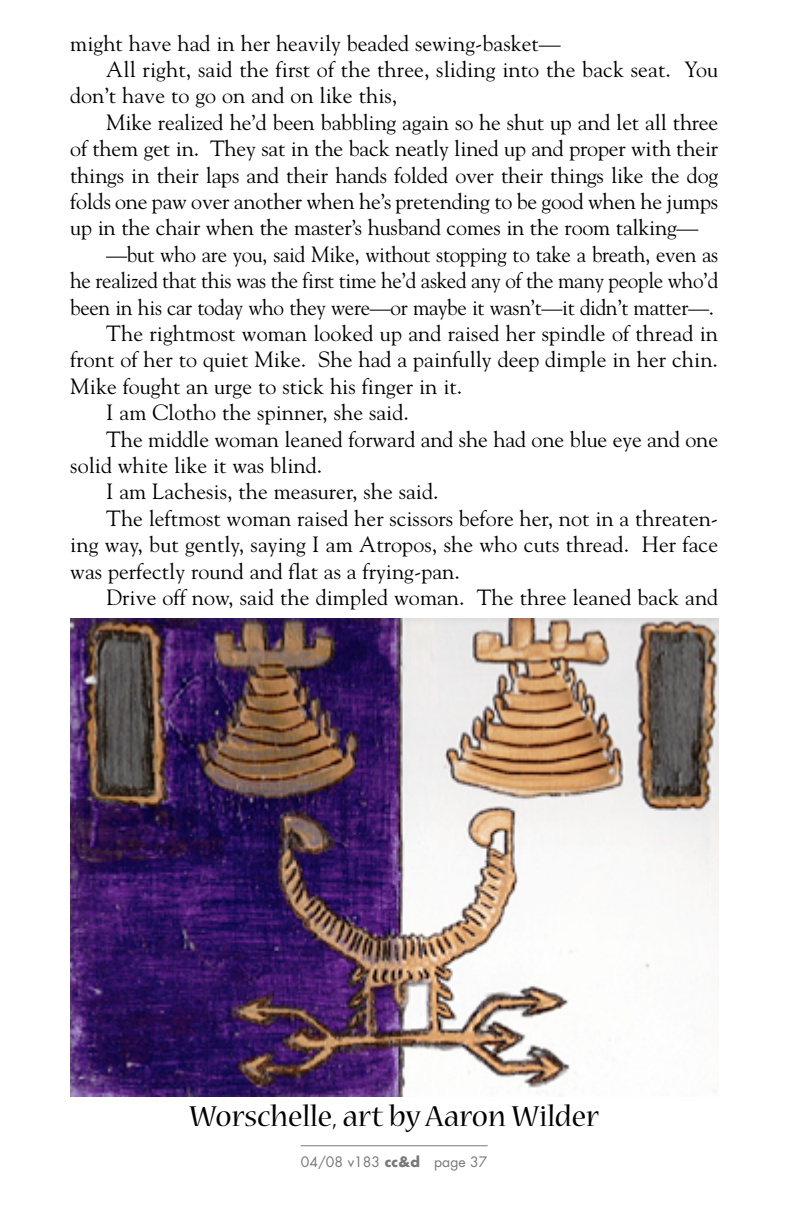
<style>
.page{position:relative;width:792px;height:1224px;background:#fff}
.page>*{position:absolute;margin:0;border:0;box-sizing:border-box;transform-origin:0 0}
.t1{font:32px "Nueva";color:#000}
.t2{font:22px "Goudy";color:#000}
.t3{font:22px "Goudy";color:#000;scale:.96 1}
.t4{font:14px "Futura";color:#797979}
.s1{font-weight:700}
</style>
<div class="page">
<hr style="left:301px;top:1145px;width:187px;height:1px;background:#797979">
<img style="left:70px;top:618px;width:648px;height:479px">
<p class="t2" style="left:70px;top:34px;width:492px">might have had in her heavily beaded sewing-basket—</p>
<p class="t2" style="left:106px;top:61px;width:613px">All right, said the first of the three, sliding into the back seat. You</p>
<p class="t2" style="left:70px;top:87px;width:329px">don’t have to go on and on like this,</p>
<p class="t2" style="left:106px;top:113px;width:613px">Mike realized he’d been babbling again so he shut up and let all thre e</p>
<p class="t2" style="left:70px;top:140px;width:649px">of them get in. They sat in the back neatly lined up and proper with their</p>
<p class="t2" style="left:70px;top:166px;width:649px">things in their laps and their hands folded over their things like the dog</p>
<p class="t2" style="left:70px;top:193px;width:649px">folds one paw over another when he’s pretending to be good when he jumps</p>
<p class="t2" style="left:70px;top:219px;width:630px">up in the chair when the master’s husband comes in the room talking—</p>
<p class="t3" style="left:106px;top:245px;width:639px">—but who are you, said Mike, without stopping to take a breath, even as</p>
<p class="t3" style="left:70px;top:272px;width:676px">he realized that this was the first time he’d asked any of the many people who’d</p>
<p class="t3" style="left:70px;top:298px;width:672px">been in his car today who they were—or maybe it wasn’t—it didn’t matter—.</p>
<p class="t2" style="left:106px;top:325px;width:613px">The rightmost woman looked up and raised her spindle of thread in</p>
<p class="t2" style="left:70px;top:351px;width:649px">front of her to quiet Mike. She had a painfully deep dimple in her chin.</p>
<p class="t2" style="left:70px;top:377px;width:394px">Mike fought an urge to stick his finger in it.</p>
<p class="t2" style="left:106px;top:404px;width:304px">I am Clotho the spinner, she said.</p>
<p class="t2" style="left:106px;top:430px;width:613px">The middle woman leaned forward and she had one blue eye and one</p>
<p class="t2" style="left:70px;top:457px;width:253px">solid white like it was blind.</p>
<p class="t2" style="left:106px;top:483px;width:334px">I am Lachesis, the measurer, she said.</p>
<p class="t2" style="left:106px;top:509px;width:614px">The leftmost woman raised her scissors before her, not in a threaten-</p>
<p class="t2" style="left:70px;top:536px;width:649px">ing way, but gently, saying I am Atropos, she who cuts thread. Her face</p>
<p class="t2" style="left:70px;top:562px;width:391px">was perfectly round and flat as a frying-pan.</p>
<p class="t2" style="left:106px;top:589px;width:613px">Drive off now, said the dimpled woman. The three leaned back and</p>
<h1 class="t1" style="left:190px;top:1102px;width:411px">Worschelle, art by Aaron Wilder</h1>
<p class="t4" style="left:301px;top:1157px;width:188px">04/08 v183 <span class="s1">cc&amp;d</span> page 37</p>
</div>
